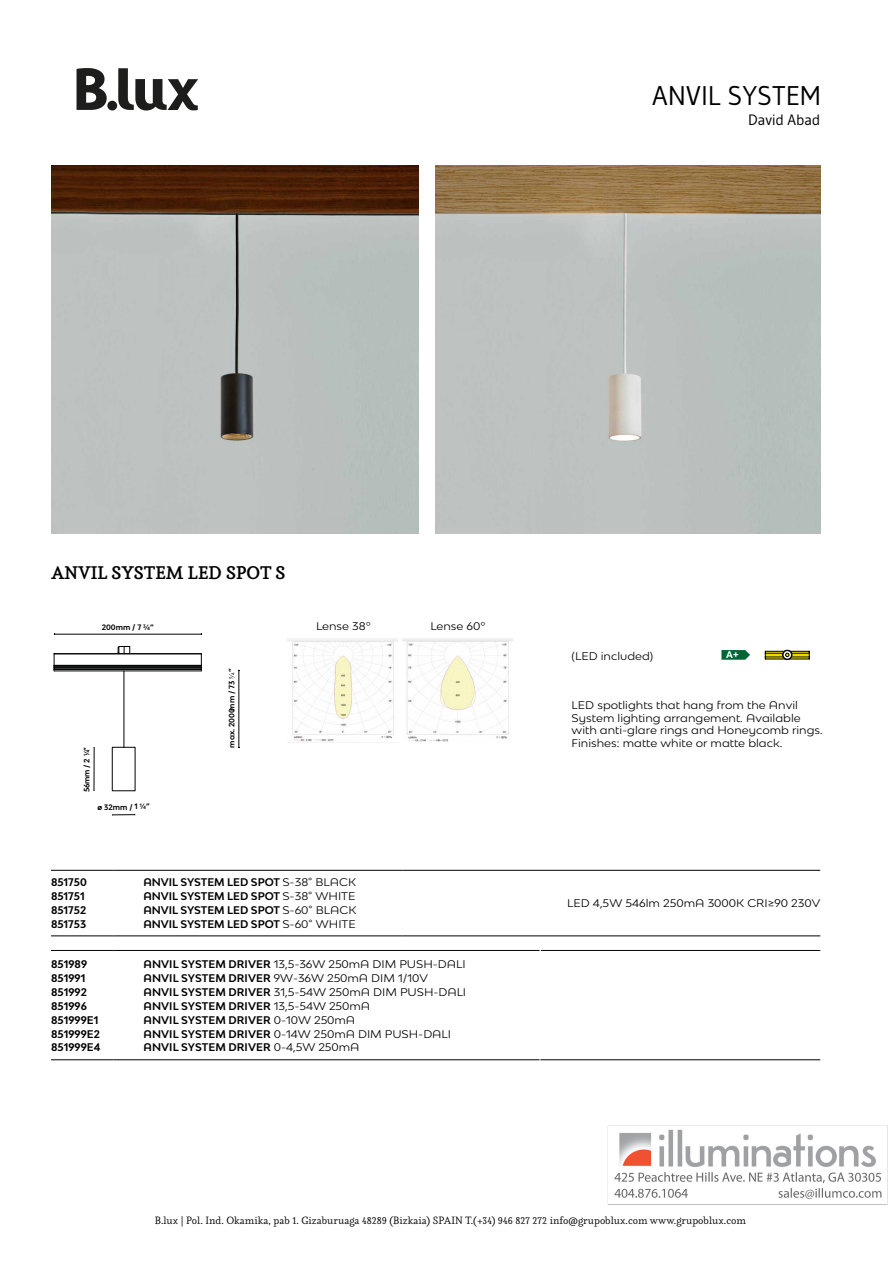
<style>
.page{position:relative;width:893px;height:1263px;background:#fff}
.page>*{position:absolute;margin:0;border:0;box-sizing:border-box;transform-origin:0 0}
.t1{font:27px "Gudea";color:#000}
.t2{font:700 18px "Aila";color:#000}
.t3{font:15px "Gudea";color:#000}
.t4{font:expanded 10.5px/12.6px "Bw Modelica SS01";color:#010101}
.t5{font:700 10.5px "Bw Modelica SS01";color:#010101}
.t6{font:10.5px "Aila";color:#000}
.t7{font:700 9.6px "Arial";color:#fff}
.t8{font:700 7.5px "Bw Modelica SS01";color:#020303}
.s1{color:#010101}
.s2{font-weight:400;font-stretch:expanded}
.s3{font-weight:700;font-stretch:normal}
</style>
<div class="page">
<img style="left:51px;top:68px;width:837px;height:1137px">
<h1 class="t1" style="left:652px;top:79px;width:169px">ANVIL SYSTEM</h1>
<h3 class="t3" style="left:748px;top:111px;width:74px">David Abad</h3>
<h2 class="t2" style="left:51px;top:561px;width:236px">ANVIL SYSTEM LED SPOT S</h2>
<p class="t8" style="left:102px;top:622px;width:54px">200mm / 7 ¾”</p>
<p class="t8" style="left:82px;top:792px;width:47px;rotate:-90deg">m6 5 m/2¼”</p>
<p class="t8" style="left:97px;top:802px;width:54px;rotate:-1deg">ø 32mm / 1 ¼”</p>
<p class="t8" style="left:227px;top:748px;width:81px;rotate:-90deg">max. 2000<span class="s1">mm</span> / 73 ”</p>
<p class="t4" style="left:316px;top:619px;width:56px">Lense 38º</p>
<p class="t4" style="left:430px;top:619px;width:57px">Lense 60º</p>
<p class="t5" style="left:51px;top:875px;width:37px">851750</p>
<p class="t5" style="left:143px;top:875px;width:214px">ANVIL SYSTEM LED SPOT <span class="s2">S-38° BLACK</span></p>
<p class="t5" style="left:51px;top:889px;width:35px">851751</p>
<p class="t5" style="left:143px;top:889px;width:213px">ANVIL SYSTEM LED SPOT <span class="s2">S-38° WHITE</span></p>
<p class="t5" style="left:51px;top:903px;width:37px">851752</p>
<p class="t5" style="left:143px;top:903px;width:215px">ANVIL SYSTEM LED SPOT <span class="s2">S-60° BLACK</span></p>
<p class="t5" style="left:51px;top:918px;width:37px">851753</p>
<p class="t5" style="left:143px;top:918px;width:214px">ANVIL SYSTEM LED SPOT <span class="s2">S-60° WHITE</span></p>
<p class="t5" style="left:51px;top:957px;width:38px">851989</p>
<p class="t4" style="left:143px;top:958px;width:324px"><span class="s3">ANVIL SYSTEM DRIVER</span> 13,5-36W 250mA DIM PUSH-DALI</p>
<p class="t5" style="left:51px;top:971px;width:36px">851991</p>
<p class="t4" style="left:143px;top:971px;width:286px"><span class="s3">ANVIL SYSTEM DRIVER</span> 9W-36W 250mA DIM 1/10V</p>
<p class="t5" style="left:51px;top:985px;width:37px">851992</p>
<p class="t4" style="left:143px;top:986px;width:324px"><span class="s3">ANVIL SYSTEM DRIVER</span> 31,5-54W 250mA DIM PUSH-DALI</p>
<p class="t5" style="left:51px;top:999px;width:37px">851996</p>
<p class="t5" style="left:143px;top:999px;width:228px">ANVIL SYSTEM DRIVER <span class="s2">13,5-54W 250mA</span></p>
<p class="t5" style="left:51px;top:1013px;width:49px">851999E1</p>
<p class="t5" style="left:143px;top:1013px;width:213px">ANVIL SYSTEM DRIVER <span class="s2">0-10W 250mA</span></p>
<p class="t5" style="left:51px;top:1027px;width:50px">851999E2</p>
<p class="t4" style="left:143px;top:1027px;width:309px"><span class="s3">ANVIL SYSTEM DRIVER</span> 0-14W 250mA DIM PUSH-DALI</p>
<p class="t5" style="left:51px;top:1040px;width:51px">851999E4</p>
<p class="t5" style="left:143px;top:1040px;width:218px">ANVIL SYSTEM DRIVER <span class="s2">0-4,5W 250mA</span></p>
<p class="t4" style="left:572px;top:649px;width:83px">(LED included)</p>
<p class="t7" style="left:726px;top:648px;width:14px">A+</p>
<p class="t4" style="left:572px;top:698px;width:253px">LED spotlights that hang from the Anvil System lighting arrangement. Available with anti-glare rings and Honeycomb rings.<br>Finishes: matte white or matte black.</p>
<p class="t4" style="left:567px;top:897px;width:255px">LED 4,5W 546lm 250mA 3000K CRI≥90 230V</p>
<p class="t6" style="left:155px;top:1213px;width:593px">B.lux | Pol. Ind. Okamika, pab 1. Gizaburuaga 48289 (Bizkaia) SPAIN T.(+34) 946 827 272 info@grupoblux.com www.grupoblux.com</p>
</div>
